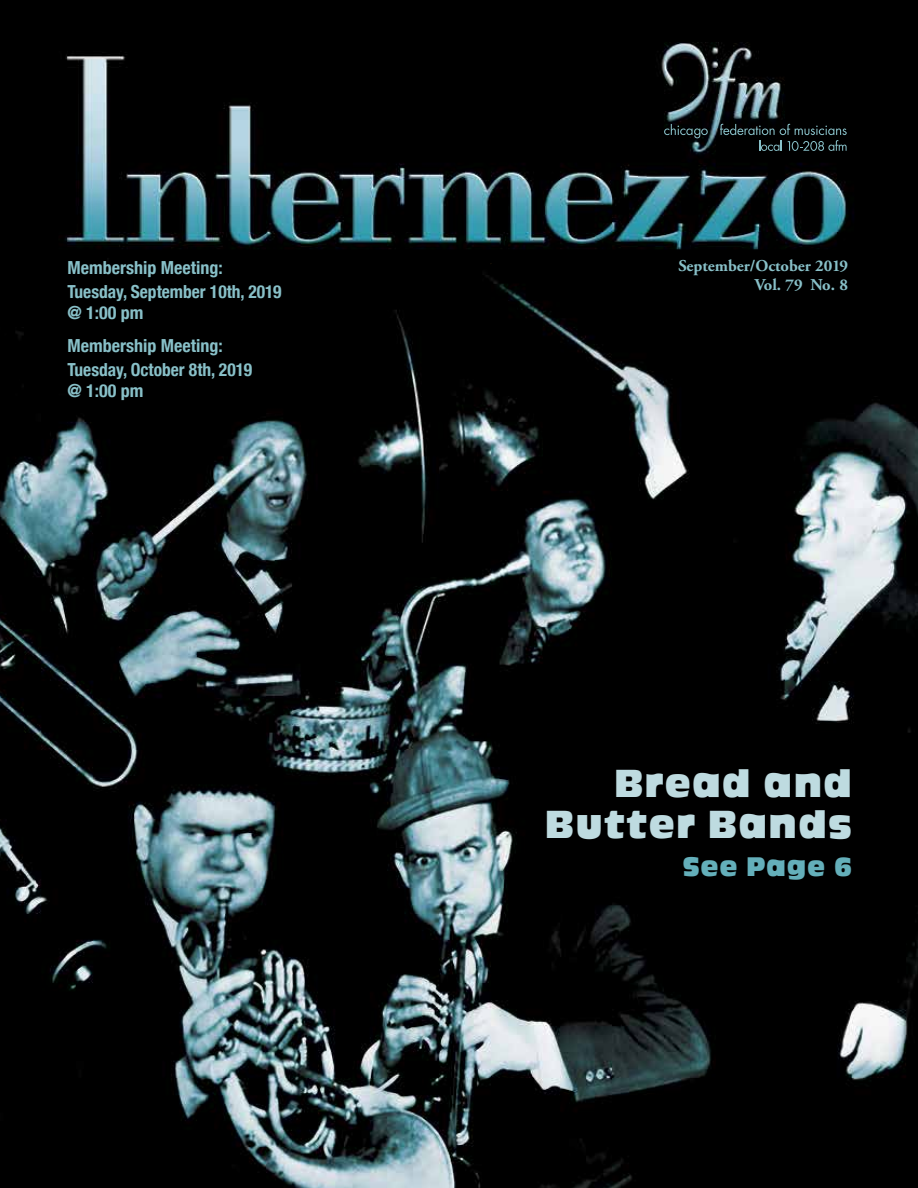
<style>
.page{position:relative;width:918px;height:1188px;background:#fff}
.page>*{position:absolute;margin:0;border:0;box-sizing:border-box;transform-origin:0 0}
.t1{font:38.7px/41.4px "Ackbar";letter-spacing:.05em;color:#bedbe0;text-align:right}
.t2{font:26.55px "Ackbar";letter-spacing:.05em;color:#64afba}
.t3{font:700 condensed 18px/24px "Helvetica Neue";color:#88c0c8}
.t4{font:700 16.5px/19.5px "Adobe Garamond";color:#88c0c8;text-align:right}
</style>
<div class="page">
<img style="left:0;top:0;width:918px;height:1188px">
<svg style="left:664px;top:124px;width:44px;height:14px"></svg>
<svg style="left:720px;top:124px;width:127px;height:27px;background:#172022"></svg>
<p class="t3" style="left:67px;top:256px;width:215px">Membership Meeting:<br>Tuesday, September 10th, 2019</p>
<p class="t3" style="left:67px;top:300px;width:77px">@ 1:00 pm</p>
<p class="t3" style="left:67px;top:334px;width:186px">Membership Meeting:<br>Tuesday, October 8th, 2019</p>
<p class="t3" style="left:67px;top:378px;width:77px">@ 1:00 pm</p>
<p class="t4" style="left:678px;top:256px;width:171px">September/October 2019<br>Vol. 79 No. 8</p>
<h1 class="t1" style="left:545px;top:763px;width:308px">Bread and<br>Butter Bands</h1>
<h2 class="t2" style="left:683px;top:853px;width:170px">See Page 6</h2>
</div>
